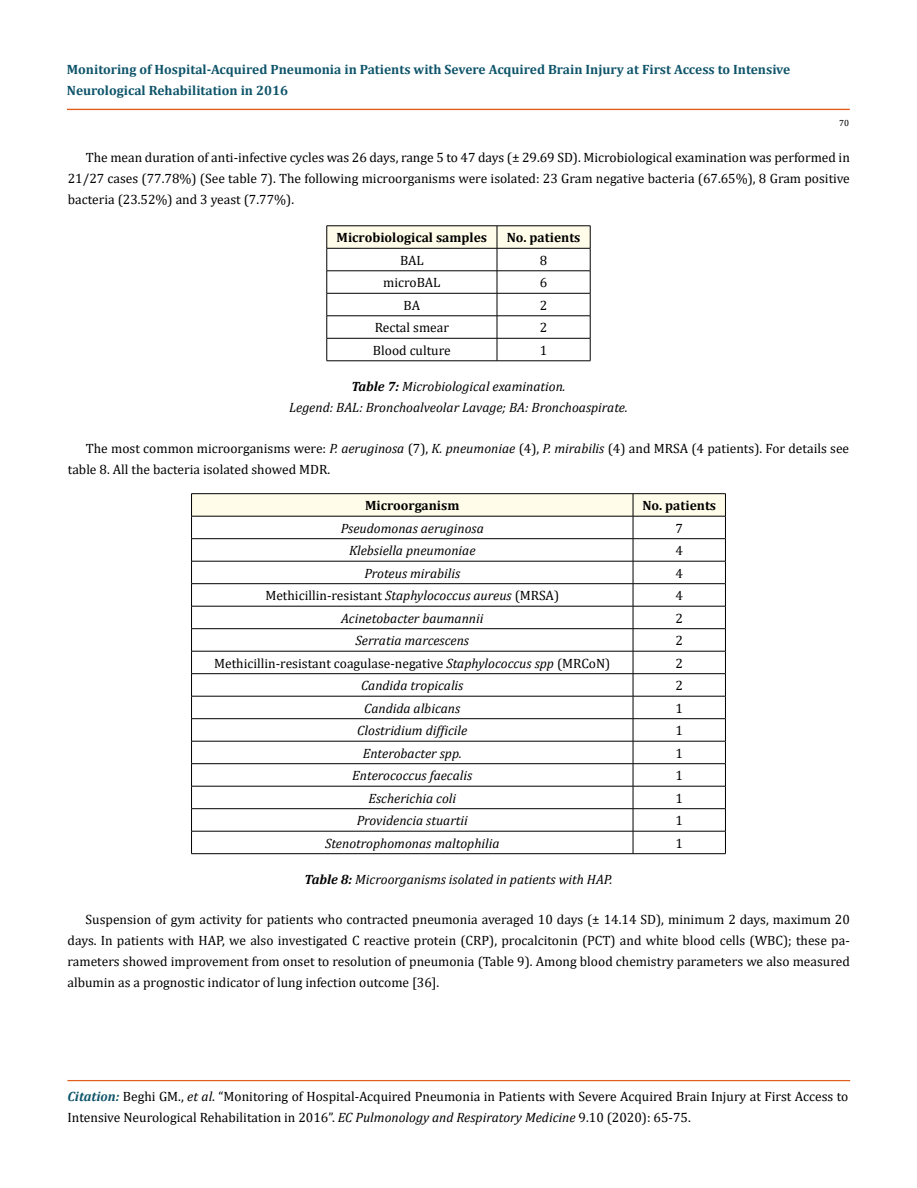
<style>
.page{position:relative;width:917px;height:1188px;background:#fff}
.page>*{position:absolute;margin:0;border:0;box-sizing:border-box;transform-origin:0 0}
.t1{font:13.5px/21px "Cambria";color:#000}
.t2{font:italic 13.5px/21px "Cambria";color:#000;text-align:center}
.t3{font:700 13.5px/21px "Cambria";color:#0e546a}
.t4{font:700 13.5px "Cambria";color:#000}
.t5{font:9px "Cambria";color:#000}
.s1{font-weight:700}
.s2{font-style:italic}
.s3{font-weight:700;font-style:italic;color:#0e546a}
</style>
<div class="page">
<div style="left:67px;top:109px;width:782px;height:1px;border:1px solid #e05d1a"></div>
<div style="left:68px;top:1080px;width:781px;height:1px;border:1px solid #e05d1a"></div>
<svg style="left:326px;top:226px;width:265px;height:135px"></svg>
<hr style="left:326px;top:361px;width:171px;height:1px;background:#000">
<hr style="left:497px;top:361px;width:93px;height:1px;background:#000">
<hr style="left:191px;top:493px;width:442px;height:1px;background:#000">
<hr style="left:633px;top:493px;width:92px;height:1px;background:#000">
<svg style="left:191px;top:494px;width:535px;height:360px"></svg>
<hr style="left:191px;top:853px;width:442px;height:1px;background:#000">
<hr style="left:633px;top:853px;width:92px;height:1px;background:#000">
<p class="t3" style="left:67px;top:59px;width:724px">Monitoring of Hospital-Acquired Pneumonia in Patients with Severe Acquired Brain Injury at First Access to Intensive<br>Neurological Rehabilitation in 2016</p>
<p class="t5" style="left:839px;top:118px;width:11px">70</p>
<p class="t1" style="left:68px;top:147px;width:783px;text-align:justify;text-indent:18px">The mean duration of anti-infective cycles was 26 days, range 5 to 47 days (± 29.69 SD). Microbiological examination was performed in 21/27 cases (77.78%) (See table 7). The following microorganisms were isolated: 23 Gram negative bacteria (67.65%), 8 Gram positive bacteria (23.52%) and 3 yeast (7.77%).</p>
<p class="t4" style="left:336px;top:228px;width:152px">Microbiological samples</p>
<p class="t4" style="left:506px;top:228px;width:75px">No. patients</p>
<p class="t1" style="left:400px;top:250px;width:25px">BAL</p>
<p class="t1" style="left:540px;top:250px;width:9px">8</p>
<p class="t1" style="left:383px;top:272px;width:59px">microBAL</p>
<p class="t1" style="left:540px;top:272px;width:9px">6</p>
<p class="t1" style="left:403px;top:295px;width:18px">BA</p>
<p class="t1" style="left:540px;top:295px;width:9px">2</p>
<p class="t1" style="left:375px;top:317px;width:76px">Rectal smear</p>
<p class="t1" style="left:540px;top:317px;width:9px">2</p>
<p class="t1" style="left:373px;top:340px;width:79px">Blood culture</p>
<p class="t1" style="left:540px;top:340px;width:9px">1</p>
<p class="t2" style="left:289px;top:375px;width:340px"><span class="s1">Table 7:</span> Microbiological examination.<br>Legend: BAL: Bronchoalveolar Lavage; BA: Bronchoaspirate.</p>
<p class="t1" style="left:68px;top:438px;width:783px;text-indent:18px">The most common microorganisms were: <span class="s2">P. aeruginosa</span> (7), <span class="s2">K. pneumoniae</span> (4), <span class="s2">P. mirabilis</span> (4) and MRSA (4 patients). For details see table 8. All the bacteria isolated showed MDR.</p>
<p class="t4" style="left:365px;top:496px;width:96px">Microorganism</p>
<p class="t4" style="left:642px;top:496px;width:75px">No. patients</p>
<p class="t2" style="left:341px;top:517px;width:145px">Pseudomonas aeruginosa</p>
<p class="t1" style="left:675px;top:518px;width:9px">7</p>
<p class="t2" style="left:349px;top:540px;width:128px">Klebsiella pneumoniae</p>
<p class="t1" style="left:675px;top:540px;width:9px">4</p>
<p class="t2" style="left:364px;top:562px;width:97px">Proteus mirabilis</p>
<p class="t1" style="left:675px;top:563px;width:9px">4</p>
<p class="t1" style="left:265px;top:585px;width:295px">Methicillin-resistant <span class="s2">Staphylococcus aureus</span> (MRSA)</p>
<p class="t1" style="left:675px;top:585px;width:9px">4</p>
<p class="t2" style="left:341px;top:607px;width:144px">Acinetobacter baumannii</p>
<p class="t1" style="left:675px;top:608px;width:9px">2</p>
<p class="t2" style="left:355px;top:630px;width:115px">Serratia marcescens</p>
<p class="t1" style="left:675px;top:630px;width:9px">2</p>
<p class="t1" style="left:214px;top:653px;width:398px">Methicillin-resistant coagulase-negative <span class="s2">Staphylococcus spp</span> (MRCoN)</p>
<p class="t1" style="left:675px;top:653px;width:9px">2</p>
<p class="t2" style="left:361px;top:675px;width:104px">Candida tropicalis</p>
<p class="t1" style="left:675px;top:675px;width:9px">2</p>
<p class="t2" style="left:364px;top:697px;width:97px">Candida albicans</p>
<p class="t1" style="left:675px;top:698px;width:9px">1</p>
<p class="t2" style="left:357px;top:720px;width:111px">Clostridium difficile</p>
<p class="t1" style="left:675px;top:720px;width:9px">1</p>
<p class="t2" style="left:363px;top:742px;width:101px">Enterobacter spp.</p>
<p class="t1" style="left:675px;top:743px;width:9px">1</p>
<p class="t2" style="left:352px;top:765px;width:121px">Enterococcus faecalis</p>
<p class="t1" style="left:675px;top:765px;width:9px">1</p>
<p class="t2" style="left:368px;top:787px;width:89px">Escherichia coli</p>
<p class="t1" style="left:675px;top:788px;width:9px">1</p>
<p class="t2" style="left:357px;top:810px;width:113px">Providencia stuartii</p>
<p class="t1" style="left:675px;top:810px;width:9px">1</p>
<p class="t2" style="left:325px;top:832px;width:176px">Stenotrophomonas maltophilia</p>
<p class="t1" style="left:675px;top:833px;width:9px">1</p>
<p class="t2" style="left:304px;top:868px;width:309px"><span class="s1">Table 8:</span> Microorganisms isolated in patients with HAP.</p>
<p class="t1" style="left:68px;top:909px;width:783px;text-align:justify;text-indent:18px">Suspension of gym activity for patients who contracted pneumonia averaged 10 days (± 14.14 SD), minimum 2 days, maximum 20 days. In patients with HAP, we also investigated C reactive protein (CRP), procalcitonin (PCT) and white blood cells (WBC); these pa&shy;rameters showed improvement from onset to resolution of pneumonia (Table 9). Among blood chemistry parameters we also measured albumin as a prognostic indicator of lung infection outcome [36].</p>
<p class="t1" style="left:67px;top:1085px;width:782px"><span class="s3">Citation:</span> Beghi GM., <span class="s2">et al</span>. “Monitoring of Hospital-Acquired Pneumonia in Patients with Severe Acquired Brain Injury at First Access to<br>Intensive Neurological Rehabilitation in 2016”. <span class="s2">EC Pulmonology and Respiratory Medicine</span> 9.10 (2020): 65-75.</p>
</div>
